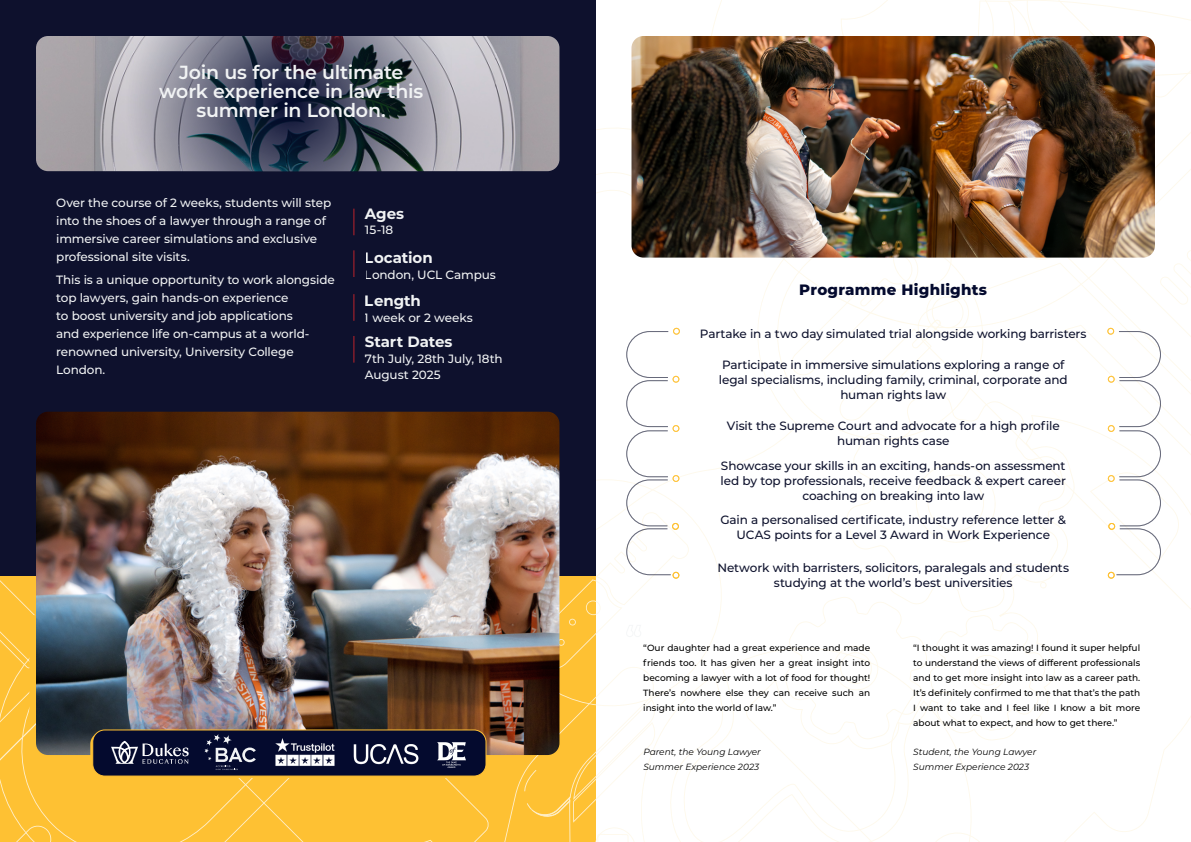
<style>
.page{position:relative;width:1191px;height:842px;background:#fff}
.page>*{position:absolute;margin:0;border:0;box-sizing:border-box;transform-origin:0 0}
.t1{font:600 19px/19px "Montserrat";letter-spacing:-.01em;color:#f1f3f4;text-align:center}
.t2{font:700 15px "Montserrat";letter-spacing:-.005em;color:#f1f3f4}
.t3{font:800 15px "Montserrat";letter-spacing:.02em;color:#040a2e}
.t4{font:500 12px/15px "Montserrat";letter-spacing:-.015em;color:#0e122d;text-align:center}
.t5{font:500 12px/18px "Montserrat";letter-spacing:-.01em;color:#f1f3f4}
.t6{font:500 9px/15px "Montserrat";color:#000;text-align:justify}
.t7{font:italic 9px/15px "Montserrat";color:#000}
</style>
<div class="page">
<svg style="left:792px;top:596px;width:246px;height:144px"></svg>
<svg style="left:917px;top:718px;width:64px;height:124px"></svg>
<svg style="left:733px;top:635px;width:184px;height:207px"></svg>
<svg style="left:916px;top:576px;width:275px;height:142px"></svg>
<div style="left:0;top:0;width:595px;height:577px;background:#0e112d"></div>
<img style="left:631px;top:36px;width:116px;height:222px">
<img style="left:36px;top:36px;width:523px;height:135px">
<svg style="left:126px;top:36px;width:327px;height:135px"></svg>
<svg style="left:353px;top:209px;width:1px;height:26px"></svg>
<svg style="left:353px;top:250px;width:1px;height:27px"></svg>
<svg style="left:353px;top:294px;width:1px;height:27px"></svg>
<div style="left:673px;top:328px;width:7px;height:7px;border:1px solid #fec133;border-radius:50%"></div>
<img style="left:0;top:331px;width:733px;height:511px">
<div style="left:1107px;top:572px;width:7px;height:7px;border:1px solid #fec133;border-radius:50%"></div>
<img style="left:747px;top:0;width:444px;height:576px">
<svg style="left:336px;top:722px;width:146px;height:49px;fill:#040a2e"></svg>
<h1 class="t1" style="left:159px;top:62px;width:265px">Join us for the ultimate work experience in law this summer in London.</h1>
<p class="t5" style="left:56px;top:193px;width:276px">Over the course of 2 weeks, students will step into the shoes of a lawyer through a range of immersive career simulations and exclusive professional site visits.</p>
<p class="t5" style="left:56px;top:270px;width:280px">This is a unique opportunity to work alongside top lawyers, gain hands-on experience<br>to boost university and job applications<br>and experience life on-campus at a world&shy;renowned university, University College London.</p>
<p class="t2" style="left:365px;top:203px;width:41px">Ages</p>
<p class="t5" style="left:365px;top:220px;width:30px">15-18</p>
<p class="t2" style="left:365px;top:247px;width:69px">Location</p>
<p class="t5" style="left:365px;top:265px;width:132px">London, UCL Campus</p>
<p class="t2" style="left:365px;top:290px;width:57px">Length</p>
<p class="t5" style="left:365px;top:308px;width:109px">1 week or 2 weeks</p>
<p class="t2" style="left:365px;top:330px;width:89px">Start Dates</p>
<p class="t5" style="left:365px;top:350px;width:139px;line-height:16px">7th July, 28th July, 18th<br>August 2025</p>
<p class="t3" style="left:799px;top:279px;width:189px">Programme Highlights</p>
<p class="t4" style="left:700px;top:326px;width:388px">Partake in a two day simulated trial alongside working barristers</p>
<p class="t4" style="left:719px;top:357px;width:350px">Participate in immersive simulations exploring a range of legal specialisms, including family, criminal, corporate and human rights law</p>
<p class="t4" style="left:727px;top:418px;width:334px">Visit the Supreme Court and advocate for a high profile human rights case</p>
<p class="t4" style="left:720px;top:457px;width:347px">Showcase your skills in an exciting, hands-on assessment led by top professionals, receive feedback &amp; expert career coaching on breaking into law</p>
<p class="t4" style="left:720px;top:511px;width:347px">Gain a personalised certificate, industry reference letter &amp;<br>UCAS points for a Level 3 Award in Work Experience</p>
<p class="t4" style="left:717px;top:560px;width:353px">Network with barristers, solicitors, paralegals and students studying at the world’s best universities</p>
<p class="t6" style="left:643px;top:640px;width:228px">“Our daughter had a great experience and made friends too. It has given her a great insight into becoming a lawyer with a lot of food for thought!<br>There’s nowhere else they can receive such an insight into the world of law.”</p>
<p class="t6" style="left:913px;top:640px;width:228px">“I thought it was amazing! I found it super helpful to understand the views of different professionals and to get more insight into law as a career path.<br>It’s definitely confirmed to me that that’s the path I want to take and I feel like I know a bit more about what to expect, and how to get there.”</p>
<p class="t7" style="left:643px;top:744px;width:119px">Parent, the Young Lawyer<br>Summer Experience 2023</p>
<p class="t7" style="left:913px;top:744px;width:124px">Student, the Young Lawyer<br>Summer Experience 2023</p>
</div>
